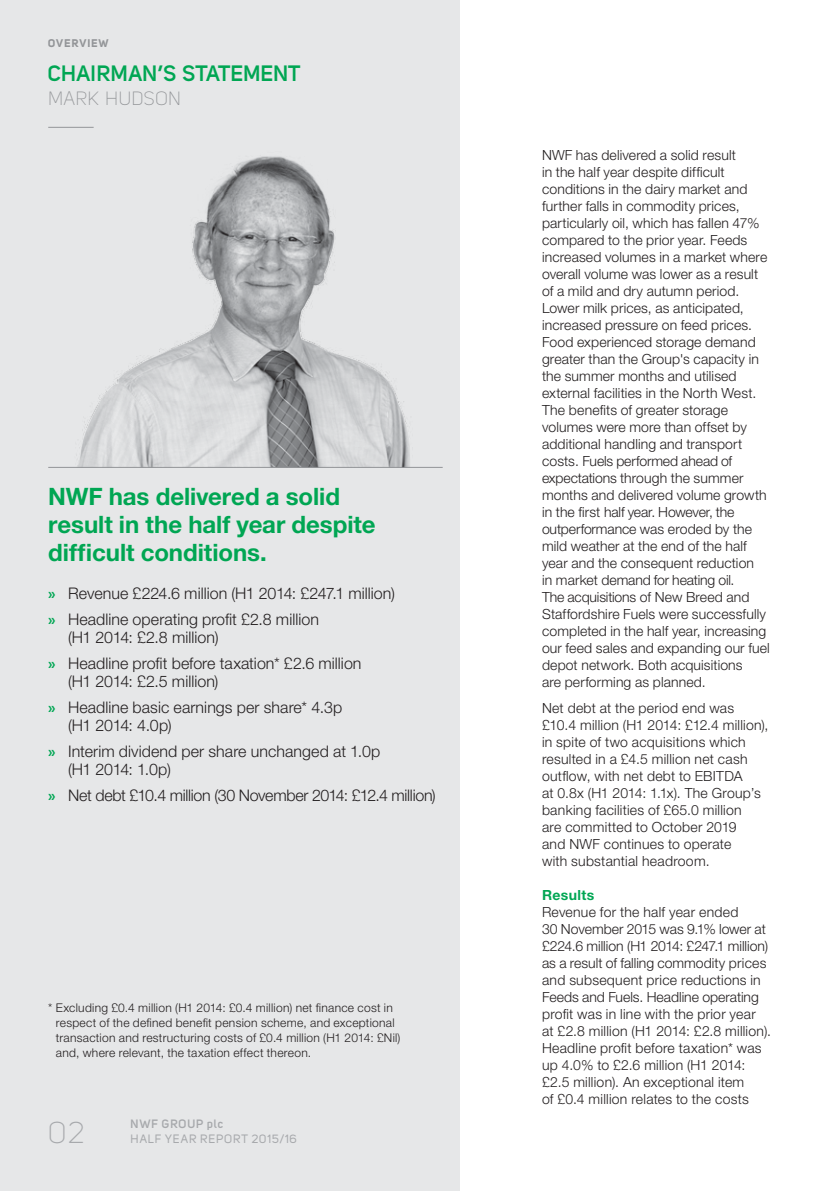
<style>
.page{position:relative;width:840px;height:1191px;background:#fff}
.page>*{position:absolute;margin:0;border:0;box-sizing:border-box;transform-origin:0 0}
.t1{font:30px "Uni Sans Light";color:#a7a9ac}
.t2{font:700 24px/28px "Helvetica Neue LT Std";letter-spacing:-.005em;color:#00a653}
.t3{font:700 22px "Uni Sans Semi";letter-spacing:.01em;color:#00a653}
.t4{font:19px "Uni Sans Light";letter-spacing:.01em;color:#939598}
.t5{font:300 16px/26px "Helvetica Neue LT Std";color:#231f20}
.t6{font:300 16px/26px "Helvetica Neue LT Std";letter-spacing:-.02em;color:#231f20}
.t7{font:300 14px/17px "Helvetica Neue LT Std";letter-spacing:.01em;color:#231f20}
.t8{font:700 14px "Helvetica Neue LT Std";letter-spacing:.025em;color:#00a653}
.t9{font:300 12px/15px "Helvetica Neue LT Std";letter-spacing:.025em;color:#231f20}
.t10{font:12px "Uni Sans Regular";letter-spacing:.07em;color:#a7a9ac}
.t11{font:700 12px "Uni Sans Semi";letter-spacing:.06em;color:#a7a9ac}
.t12{font:11px "Uni Sans Bold";letter-spacing:.095em;color:#939598}
.s1{font-family:"Myriad Pro";font-weight:700;color:#00a653}
</style>
<div class="page">
<div style="left:0;top:0;width:459px;height:1191px;background:#e6e7e8"></div>
<hr style="left:48px;top:127px;width:46px;height:1px;background:#939598">
<img style="left:76px;top:156px;width:367px;height:312px">
<hr style="left:48px;top:467px;width:394px;height:1px;background:#939598">
<p class="t12" style="left:48px;top:37px;width:62px">OVERVIEW</p>
<h3 class="t3" style="left:48px;top:60px;width:254px">CHAIRMAN’S STATEMENT</h3>
<h3 class="t4" style="left:48px;top:87px;width:134px">MARK HUDSON</h3>
<h2 class="t2" style="left:48px;top:482px;width:329px">NWF has delivered a solid result in the half year despite difficult conditions.</h2>
<p class="t5" style="left:48px;top:580px;width:348px"><span class="s1">»</span> Revenue £224.6 million (H1 2014: £247.1 million) <span class="s1">»</span> Headline operating profit £2.8 million</p>
<p class="t5" style="left:48px;top:624px;width:314px;text-indent:20px">(H1 2014: £2.8 million)<br><span class="s1">»</span> Headline profit before taxation* £2.6 million</p>
<p class="t5" style="left:48px;top:668px;width:295px;text-indent:20px">(H1 2014: £2.5 million)<br><span class="s1">»</span> Headline basic earnings per share* 4.3p</p>
<p class="t5" style="left:48px;top:712px;width:333px;text-indent:20px">(H1 2014: 4.0p)<br><span class="s1">»</span> Interim dividend per share unchanged at 1.0p</p>
<p class="t6" style="left:48px;top:756px;width:389px;text-indent:20px">(H1 2014: 1.0p)<br><span class="s1">»</span> Net debt £10.4 million (30 November 2014: £12.4 million)</p>
<p class="t9" style="left:56px;top:1000px;width:346px;text-indent:-8px">* Excluding £0.4 million (H1 2014: £0.4 million) net finance cost in respect of the defined benefit pension scheme, and exceptional transaction and restructuring costs of £0.4 million (H1 2014: £Nil) and, where relevant, the taxation effect thereon.</p>
<h1 class="t1" style="left:48px;top:1115px;width:38px">02</h1>
<p class="t11" style="left:130px;top:1116px;width:94px">NWF GROUP plc</p>
<p class="t10" style="left:130px;top:1131px;width:168px">HALF YEAR REPORT 2015/16</p>
<p class="t7" style="left:541px;top:146px;width:229px">NWF has delivered a solid result<br>in the half year despite difficult conditions in the dairy market and further falls in commodity prices, particularly oil, which has fallen 47% compared to the prior year. Feeds increased volumes in a market where overall volume was lower as a result of a mild and dry autumn period.<br>Lower milk prices, as anticipated, increased pressure on feed prices.<br>Food experienced storage demand greater than the Group's capacity in the summer months and utilised external facilities in the North West.<br>The benefits of greater storage volumes were more than offset by additional handling and transport costs. Fuels performed ahead of expectations through the summer months and delivered volume growth in the first half year. However, the outperformance was eroded by the mild weather at the end of the half year and the consequent reduction<br>in market demand for heating oil.<br>The acquisitions of New Breed and Staffordshire Fuels were successfully completed in the half year, increasing our feed sales and expanding our fuel depot network. Both acquisitions<br>are performing as planned.</p>
<p class="t7" style="left:541px;top:699px;width:228px">Net debt at the period end was £10.4 million (H1 2014: £12.4 million), in spite of two acquisitions which resulted in a £4.5 million net cash outflow, with net debt to EBITDA<br>at 0.8x (H1 2014: 1.1x). The Group’s banking facilities of £65.0 million<br>are committed to October 2019<br>and NWF continues to operate<br>with substantial headroom.</p>
<p class="t8" style="left:541px;top:886px;width:54px">Results</p>
<p class="t7" style="left:541px;top:903px;width:230px">Revenue for the half year ended<br>30 November 2015 was 9.1% lower at £224.6 million (H1 2014: £247.1 million) as a result of falling commodity prices and subsequent price reductions in Feeds and Fuels. Headline operating profit was in line with the prior year<br>at £2.8 million (H1 2014: £2.8 million).<br>Headline profit before taxation* was up 4.0% to £2.6 million (H1 2014: £2.5 million). An exceptional item<br>of £0.4 million relates to the costs</p>
</div>
